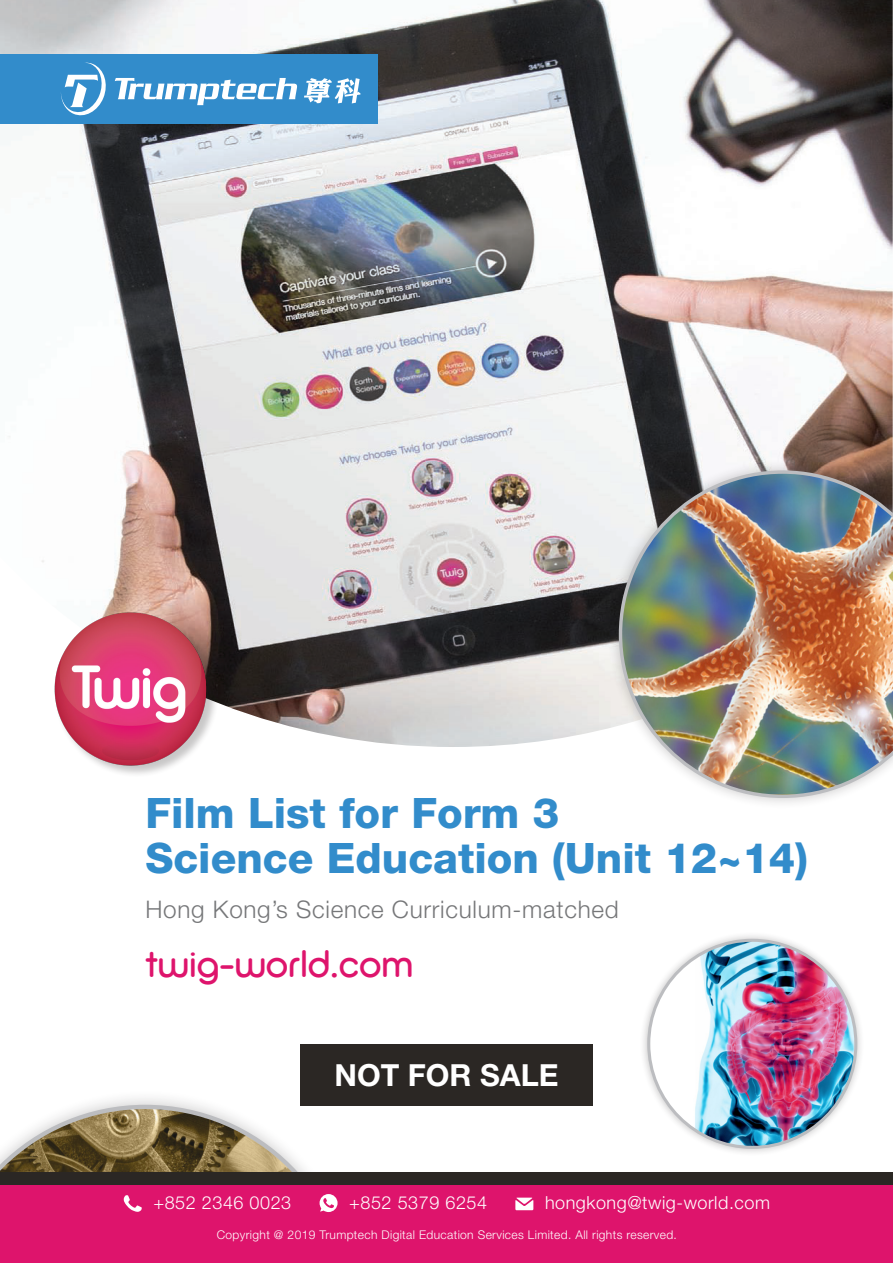
<style>
.page{position:relative;width:893px;height:1263px;background:#fff}
.page>*{position:absolute;margin:0;border:0;box-sizing:border-box;transform-origin:0 0}
.t1{font:800 42px "Helvetica Neue LT Std";color:#328ccb}
.t2{font:37.5px "Defused";color:#de146c}
.t3{font:700 30.45px "Helvetica Neue LT Std";color:#fff}
.t4{font:300 24.3px "Helvetica Neue LT Std";letter-spacing:.03em;color:#767779}
.t5{font:300 18px "Helvetica Neue LT Std";letter-spacing:.03em;color:#fff}
.t6{font:300 12px "Helvetica Neue LT Std";letter-spacing:.03em;color:#fff}
</style>
<div class="page">
<img style="left:0;top:0;width:893px;height:747px">
<div style="left:607px;top:458px;width:286px;height:352px;background:#231f20;opacity:.25"></div>
<img style="left:619px;top:470px;width:274px;height:328px">
<svg style="left:0;top:1102px;width:354px;height:70px"></svg>
<div style="left:55px;top:612px;width:164px;height:166px;background:#231f20;opacity:.25"></div>
<img style="left:54px;top:609px;width:158px;height:158px">
<div style="left:0;top:1185px;width:893px;height:78px;background:#de146c"></div>
<div style="left:0;top:1172px;width:893px;height:13px;background:#2b2724"></div>
<div style="left:640px;top:931px;width:225px;height:225px;background:#231f20;opacity:.25"></div>
<img style="left:649px;top:940px;width:207px;height:207px;border-radius:104px">
<svg style="left:124px;top:1195px;width:18px;height:17px"></svg>
<svg style="left:320px;top:1194px;width:18px;height:18px"></svg>
<svg style="left:515px;top:1197px;width:18px;height:13px"></svg>
<div style="left:300px;top:1044px;width:293px;height:61px;background:#2b2724"></div>
<div style="left:0;top:54px;width:377px;height:70px;background:#328ccb"></div>
<svg style="left:61px;top:62px;width:45px;height:54px"></svg>
<svg style="left:115px;top:78px;width:182px;height:27px"></svg>
<svg style="left:304px;top:78px;width:56px;height:25px"></svg>
<p class="t1" style="left:145px;top:788px;width:415px">Film List for Form 3</p>
<p class="t1" style="left:145px;top:833px;width:664px">Science Education (Unit 12~14)</p>
<p class="t4" style="left:145px;top:894px;width:475px">Hong Kong’s Science Curriculum-matched</p>
<p class="t2" style="left:145px;top:942px;width:269px">twig-world.com</p>
<p class="t3" style="left:334px;top:1056px;width:226px">NOT FOR SALE</p>
<p class="t5" style="left:153px;top:1191px;width:139px">+852 2346 0023</p>
<p class="t5" style="left:349px;top:1191px;width:139px">+852 5379 6254</p>
<p class="t5" style="left:545px;top:1191px;width:226px">hongkong@twig-world.com</p>
<p class="t6" style="left:217px;top:1227px;width:462px">Copyright @ 2019 Trumptech Digital Education Services Limited. All rights reserved.</p>
</div>
